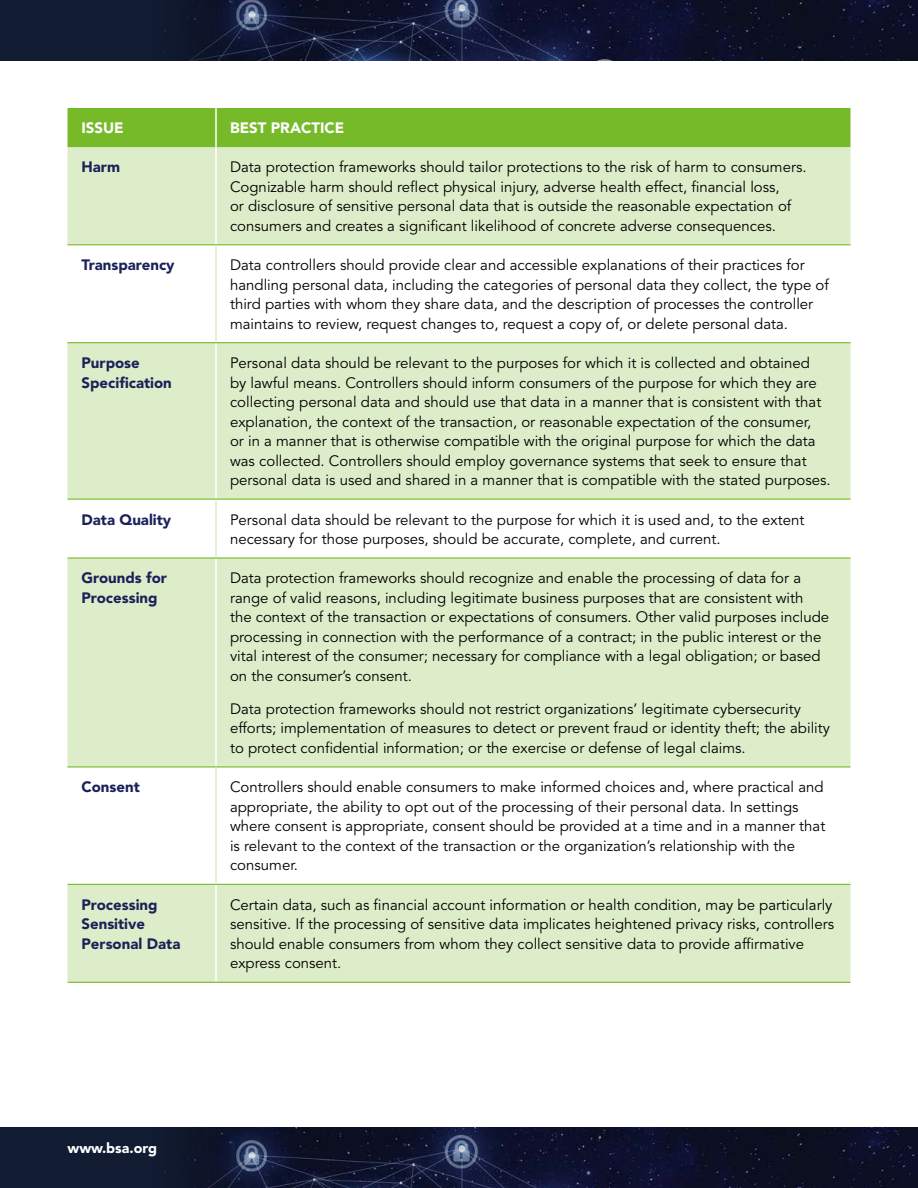
<style>
.page{position:relative;width:918px;height:1188px;background:#fff}
.page>*{position:absolute;margin:0;border:0;box-sizing:border-box;transform-origin:0 0}
.t1{font:15px/19.5px "Avenir LT Std";color:#000}
.t2{font:900 15px/19.5px "Avenir LT Std";color:#1a2158}
.t3{font:900 15px "Avenir LT Std";color:#fff}
.t4{font:900 14.25px "Avenir LT Std";color:#fff}
</style>
<div class="page">
<div style="left:0;top:1127px;width:918px;height:61px;background:#111c33"></div>
<img style="left:164px;top:1127px;width:754px;height:61px">
<div style="left:68px;top:108px;width:782px;height:39px;background:#76ba29"></div>
<div style="left:68px;top:147px;width:782px;height:97px;background:#deedc9"></div>
<svg style="left:68px;top:343px;width:782px;height:639px;fill:#deedc9"></svg>
<hr style="left:215px;top:147px;width:2px;height:97px;background:#fff">
<hr style="left:215px;top:343px;width:2px;height:156px;background:#fff">
<hr style="left:215px;top:559px;width:2px;height:207px;background:#fff">
<hr style="left:215px;top:885px;width:2px;height:97px;background:#fff">
<hr style="left:68px;top:244px;width:148px;height:1px;background:#76ba29">
<hr style="left:216px;top:244px;width:634px;height:1px;background:#76ba29">
<hr style="left:68px;top:342px;width:148px;height:1px;background:#76ba29">
<hr style="left:216px;top:342px;width:634px;height:1px;background:#76ba29">
<hr style="left:68px;top:499px;width:148px;height:1px;background:#76ba29">
<hr style="left:216px;top:499px;width:634px;height:1px;background:#76ba29">
<hr style="left:68px;top:557px;width:148px;height:2px;background:#76ba29">
<hr style="left:216px;top:557px;width:634px;height:2px;background:#76ba29">
<hr style="left:68px;top:766px;width:148px;height:2px;background:#76ba29">
<hr style="left:216px;top:766px;width:634px;height:2px;background:#76ba29">
<hr style="left:68px;top:884px;width:148px;height:1px;background:#76ba29">
<hr style="left:216px;top:884px;width:634px;height:1px;background:#76ba29">
<hr style="left:68px;top:982px;width:148px;height:1px;background:#76ba29">
<hr style="left:216px;top:982px;width:634px;height:1px;background:#76ba29">
<hr style="left:215px;top:108px;width:2px;height:39px;background:#fff">
<hr style="left:215px;top:245px;width:2px;height:97px;background:#deedc9">
<hr style="left:215px;top:500px;width:2px;height:57px;background:#deedc9">
<hr style="left:215px;top:768px;width:2px;height:116px;background:#deedc9">
<div style="left:0;top:0;width:918px;height:61px;background:#111c33"></div>
<img style="left:164px;top:0;width:754px;height:61px">
<p class="t3" style="left:82px;top:119px;width:44px">ISSUE</p>
<p class="t3" style="left:230px;top:119px;width:116px">BEST PRACTICE</p>
<p class="t2" style="left:82px;top:157px;width:40px">Harm</p>
<p class="t1" style="left:230px;top:158px;width:578px">Data protection frameworks should tailor protections to the risk of harm to consumers.<br>Cognizable harm should reflect physical injury, adverse health effect, financial loss,<br>or disclosure of sensitive personal data that is outside the reasonable expectation of consumers and creates a significant likelihood of concrete adverse consequences.</p>
<p class="t2" style="left:82px;top:255px;width:95px">Transparency</p>
<p class="t1" style="left:230px;top:256px;width:600px">Data controllers should provide clear and accessible explanations of their practices for handling personal data, including the categories of personal data they collect, the type of third parties with whom they share data, and the description of processes the controller maintains to review, request changes to, request a copy of, or delete personal data.</p>
<p class="t2" style="left:82px;top:353px;width:92px">Purpose<br>Specification</p>
<p class="t1" style="left:230px;top:354px;width:602px">Personal data should be relevant to the purposes for which it is collected and obtained<br>by lawful means. Controllers should inform consumers of the purpose for which they are collecting personal data and should use that data in a manner that is consistent with that explanation, the context of the transaction, or reasonable expectation of the consumer,<br>or in a manner that is otherwise compatible with the original purpose for which the data was collected. Controllers should employ governance systems that seek to ensure that personal data is used and shared in a manner that is compatible with the stated purposes.</p>
<p class="t2" style="left:82px;top:509px;width:91px">Data Quality</p>
<p class="t1" style="left:230px;top:510px;width:576px">Personal data should be relevant to the purpose for which it is used and, to the extent necessary for those purposes, should be accurate, complete, and current.</p>
<p class="t2" style="left:82px;top:568px;width:87px">Grounds for<br>Processing</p>
<p class="t1" style="left:230px;top:569px;width:601px">Data protection frameworks should recognize and enable the processing of data for a range of valid reasons, including legitimate business purposes that are consistent with<br>the context of the transaction or expectations of consumers. Other valid purposes include processing in connection with the performance of a contract; in the public interest or the vital interest of the consumer; necessary for compliance with a legal obligation; or based on the consumer’s consent.</p>
<p class="t1" style="left:230px;top:699px;width:602px">Data protection frameworks should not restrict organizations’ legitimate cybersecurity efforts; implementation of measures to detect or prevent fraud or identity theft; the ability to protect confidential information; or the exercise or defense of legal claims.</p>
<p class="t2" style="left:82px;top:777px;width:60px">Consent</p>
<p class="t1" style="left:230px;top:778px;width:597px">Controllers should enable consumers to make informed choices and, where practical and appropriate, the ability to opt out of the processing of their personal data. In settings where consent is appropriate, consent should be provided at a time and in a manner that is relevant to the context of the transaction or the organization’s relationship with the consumer.</p>
<p class="t2" style="left:82px;top:895px;width:100px">Processing<br>Sensitive<br>Personal Data</p>
<p class="t1" style="left:230px;top:895px;width:606px">Certain data, such as financial account information or health condition, may be particularly sensitive. If the processing of sensitive data implicates heightened privacy risks, controllers should enable consumers from whom they collect sensitive data to provide affirmative express consent.</p>
<p class="t4" style="left:68px;top:1139px;width:91px">www.bsa.org</p>
</div>
